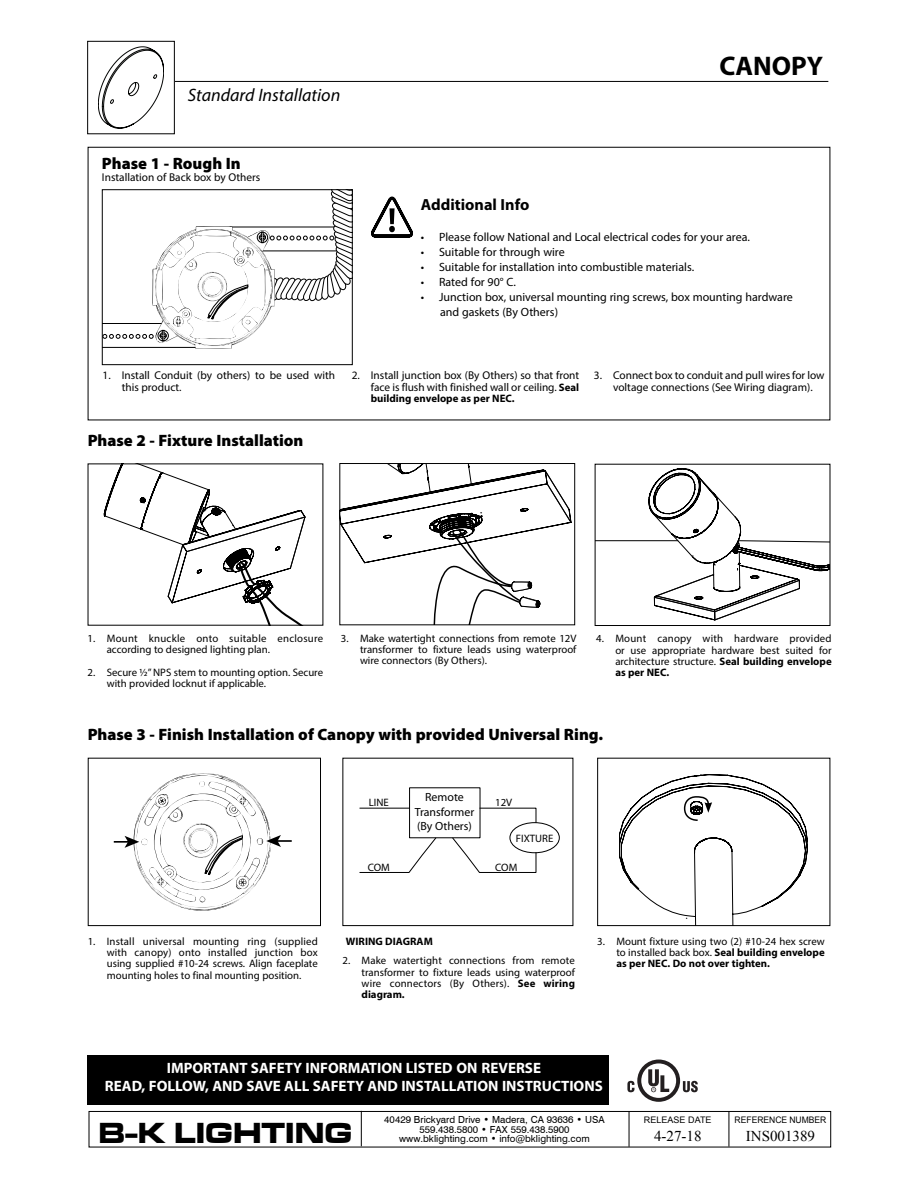
<style>
.page{position:relative;width:918px;height:1188px;background:#fff}
.page>*{position:absolute;margin:0;border:0;box-sizing:border-box;transform-origin:0 0}
.t1{font:30px "Microgramma D Bold Exte";letter-spacing:.025em;color:#000;scale:.95 1}
.t2{font:700 27px "Myriad Pro";color:#000}
.t3{font:italic 18px "Myriad Pro";color:#000}
.t4{font:900 16.5px "Myriad Pro";color:#000}
.t5{font:700 16.2px "Myriad Pro";color:#000}
.t6{font:700 15px/18px "Myriad Pro";color:#fff;text-align:center}
.t7{font:15px "Times New Roman";color:#000}
.t8{font:15px "Myriad";color:#000}
.t9{font:12px/15px "Myriad Pro";color:#000}
.t10{font:11.85px/14.2px "Myriad";color:#000;text-align:center}
.t11{font:11.25px/11.9px "Myriad Pro";color:#000}
.t12{font:10.8px/11.2px "Myriad Pro";color:#000;text-align:justify}
.t13{font:700 10.8px "Myriad Pro";color:#000}
.t14{font:10.8px "Myriad";color:#000}
.t15{font:9.75px/9.8px "Swiss 721 BT";color:#000;text-align:center}
.t16{font:9px "Arial";color:#000;scale:.95 1}
.t17{font:9px "Arial";color:#000}
.s1{font-weight:700;font-size:10.8px}
.s2{font-weight:700}
</style>
<div class="page">
<div style="left:89px;top:1111px;width:742px;height:37px;border:1px solid #000"></div>
<hr style="left:728px;top:1111px;width:1px;height:36px;background:#000">
<hr style="left:629px;top:1111px;width:1px;height:36px;background:#000">
<hr style="left:361px;top:1111px;width:1px;height:35px;background:#000">
<div style="left:88px;top:1055px;width:521px;height:50px;background:#000"></div>
<svg style="left:104px;top:466px;width:202px;height:158px"></svg>
<svg style="left:341px;top:465px;width:230px;height:158px"></svg>
<div style="left:339px;top:463px;width:236px;height:162px;border:1px solid #000"></div>
<svg style="left:597px;top:468px;width:231px;height:152px"></svg>
<div style="left:595px;top:464px;width:235px;height:162px;border:1px solid #000"></div>
<hr style="left:146px;top:81px;width:682px;height:1px;background:#000">
<div style="left:88px;top:41px;width:86px;height:93px;background:#fff"></div>
<svg style="left:98px;top:47px;width:66px;height:81px"></svg>
<div style="left:87px;top:41px;width:88px;height:93px;border:1px solid #000"></div>
<svg style="left:104px;top:191px;width:247px;height:158px"></svg>
<div style="left:102px;top:189px;width:251px;height:176px;border:1px solid #000"></div>
<svg style="left:371px;top:197px;width:42px;height:41px"></svg>
<svg style="left:683px;top:1081px;width:15px;height:11px"></svg>
<svg style="left:637px;top:1060px;width:43px;height:42px"></svg>
<div style="left:641px;top:1063px;width:35px;height:35px;background:#fff;border-radius:50%"></div>
<svg style="left:648px;top:1069px;width:21px;height:23px"></svg>
<svg style="left:627px;top:1081px;width:7px;height:11px"></svg>
<svg style="left:114px;top:773px;width:178px;height:138px"></svg>
<div style="left:88px;top:758px;width:233px;height:168px;border:1px solid #000"></div>
<div style="left:510px;top:822px;width:50px;height:31px;border:1px solid #010101;border-radius:50%"></div>
<svg style="left:359px;top:807px;width:178px;height:66px"></svg>
<div style="left:597px;top:758px;width:233px;height:168px;border:1px solid #000"></div>
<svg style="left:598px;top:774px;width:210px;height:152px"></svg>
<h3 class="t3" style="left:188px;top:84px;width:154px">Standard Installation</h3>
<h3 class="t4" style="left:102px;top:154px;width:140px">Phase 1 - Rough In</h3>
<p class="t11" style="left:102px;top:171px;width:160px">Installation of Back box by Others</p>
<h2 class="t2" style="left:719px;top:49px;width:105px">CANOPY</h2>
<h3 class="t5" style="left:421px;top:194px;width:110px">Additional Info</h3>
<p class="t9" style="left:421px;top:230px;width:331px">• Please follow National and Local electrical codes for your area.</p>
<p class="t9" style="left:421px;top:245px;width:145px">• Suitable for through wire</p>
<p class="t9" style="left:421px;top:260px;width:275px">• Suitable for installation into combustible materials.</p>
<p class="t9" style="left:421px;top:275px;width:97px">• Rated for 90° C.</p>
<p class="t9" style="left:440px;top:290px;width:354px;text-indent:-19px">• Junction box, universal mounting ring screws, box mounting hardware and gaskets (By Others)</p>
<p class="t11" style="left:122px;top:369px;width:215px;text-indent:-19px">1. Install Conduit (by others) to be used with this product.</p>
<p class="t11" style="left:352px;top:369px;width:229px;text-align:right">2. Install junction box (By Others) so that front face is flush with finished wall or ceiling. <span class="s1">Seal</span></p>
<p class="t13" style="left:371px;top:392px;width:145px">building envelope as per NEC.</p>
<h3 class="t4" style="left:88px;top:431px;width:217px">Phase 2 - Fixture Installation</h3>
<p class="t11" style="left:613px;top:370px;width:213px;text-indent:-19px">3. Connect box to conduit and pull wires for low voltage connections (See Wiring diagram).</p>
<p class="t12" style="left:107px;top:632px;width:218px;text-indent:-19px">1. Mount knuckle onto suitable enclosure according to designed lighting plan.</p>
<p class="t12" style="left:107px;top:666px;width:218px;text-indent:-19px">2. Secure ½” NPS stem to mounting option. Secure with provided locknut if applicable.</p>
<p class="t12" style="left:360px;top:632px;width:218px;text-indent:-19px">3. Make watertight connections from remote 12V transformer to fixture leads using waterproof wire connectors (By Others).</p>
<p class="t12" style="left:615px;top:633px;width:218px;text-indent:-19px">4. Mount canopy with hardware provided or use appropriate hardware best suited for architecture structure. <span class="s2">Seal building envelope as per NEC.</span></p>
<h3 class="t4" style="left:88px;top:725px;width:517px">Phase 3 - Finish Installation of Canopy with provided Universal Ring.</h3>
<p class="t10" style="left:415px;top:791px;width:61px">Remote<br>Transformer (By Others)</p>
<p class="t14" style="left:369px;top:797px;width:22px">LINE</p>
<p class="t14" style="left:495px;top:797px;width:19px">12V</p>
<p class="t14" style="left:368px;top:862px;width:24px">COM</p>
<p class="t14" style="left:516px;top:833px;width:39px">FIXTURE</p>
<p class="t14" style="left:495px;top:862px;width:24px">COM</p>
<p class="t12" style="left:107px;top:935px;width:213px;text-indent:-19px">1. Install universal mounting ring (supplied with canopy) onto installed junction box using supplied #10-24 screws. Align faceplate mounting holes to final mounting position.</p>
<p class="t13" style="left:346px;top:934px;width:88px">WIRING DIAGRAM</p>
<p class="t12" style="left:362px;top:955px;width:215px;text-indent:-19px">2. Make watertight connections from remote transformer to fixture leads using waterproof wire connectors (By Others). <span class="s2">See wiring diagram.</span></p>
<h3 class="t8" style="left:388px;top:949px;width:114px">WIRING DIAGRAM</h3>
<p class="t12" style="left:616px;top:935px;width:210px;text-indent:-19px">3. Mount fixture using two (2) #10-24 hex screw to installed back box. <span class="s2">Seal building envelope as per NEC. Do not over tighten.</span></p>
<h3 class="t6" style="left:105px;top:1059px;width:499px">IMPORTANT SAFETY INFORMATION LISTED ON REVERSE<br>READ, FOLLOW, AND SAVE ALL SAFETY AND INSTALLATION INSTRUCTIONS</h3>
<h1 class="t1" style="left:99px;top:1113px;width:268px">B-K LIGHTING</h1>
<p class="t15" style="left:384px;top:1114px;width:222px">40429 Brickyard Drive • Madera, CA 93636 • USA<br>559.438.5800 • FAX 559.438.5900</p>
<p class="t15" style="left:399px;top:1134px;width:192px">www.bklighting.com • info@bklighting.com</p>
<p class="t17" style="left:644px;top:1114px;width:69px">RELEASE DATE</p>
<h3 class="t7" style="left:654px;top:1126px;width:49px">4-27-18</h3>
<p class="t16" style="left:735px;top:1114px;width:98px">REFERENCE NUMBER</p>
<h3 class="t7" style="left:746px;top:1126px;width:71px">INS001389</h3>
</div>
